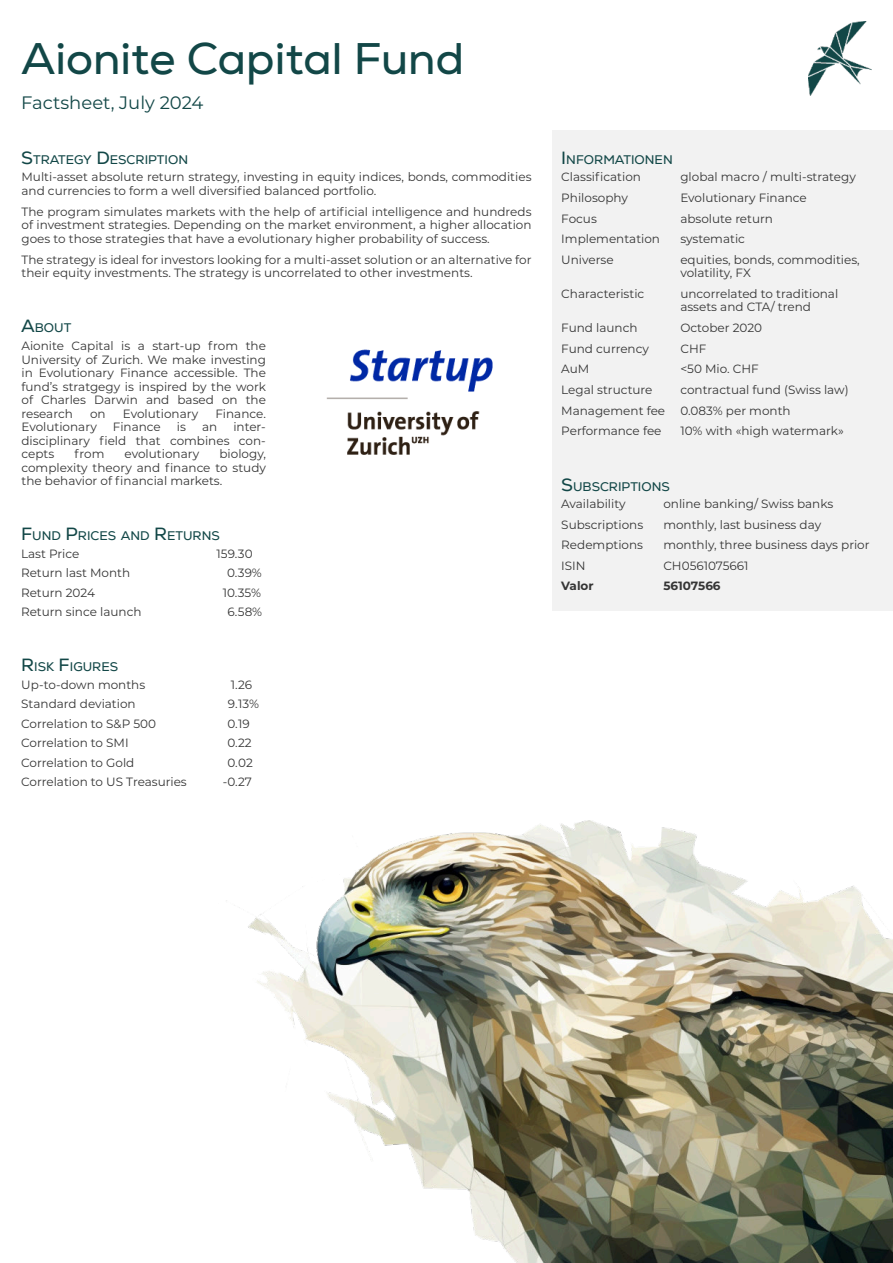
<style>
.page{position:relative;width:893px;height:1263px;background:#fff}
.page>*{position:absolute;margin:0;border:0;box-sizing:border-box;transform-origin:0 0}
.t1{font:45px "Nexa";color:#124747}
.t2{font:18px "Montserrat";color:#124747}
.t3{font:18px "Nexa";color:#124747}
.t4{font:12.75px "Nexa";color:#124747}
.t5{font:12px "Montserrat";color:#353535}
.t6{font:700 12px "Montserrat";color:#353535}
</style>
<div class="page">
<div style="left:553px;top:131px;width:340px;height:480px;background:#f2f2f2"></div>
<img style="left:226px;top:821px;width:667px;height:442px">
<img style="left:326px;top:349px;width:167px;height:106px">
<img style="left:808px;top:21px;width:64px;height:74px">
<p class="t1" style="left:21px;top:29px;width:444px">Aionite Capital Fund</p>
<p class="t2" style="left:21px;top:91px;width:184px">Factsheet, July 2024</p>
<p class="t3" style="left:21px;top:146px;width:13px">S</p>
<p class="t4" style="left:33px;top:151px;width:60px">TRATEGY</p>
<p class="t3" style="left:96px;top:146px;width:15px">D</p>
<p class="t4" style="left:110px;top:151px;width:80px">ESCRIPTION</p>
<p class="t5" style="left:21px;top:170px;width:512px">Multi-asset absolute return strategy, investing in equity indices, bonds, commodities</p>
<p class="t5" style="left:21px;top:183px;width:356px">and currencies to form a well diversified balanced portfolio.</p>
<p class="t5" style="left:21px;top:204px;width:512px">The program simulates markets with the help of artificial intelligence and hundreds</p>
<p class="t5" style="left:21px;top:218px;width:512px">of investment strategies. Depending on the market environment, a higher allocation</p>
<p class="t5" style="left:21px;top:231px;width:470px">goes to those strategies that have a evolutionary higher probability of success.</p>
<p class="t5" style="left:21px;top:252px;width:512px">The strategy is ideal for investors looking for a multi-asset solution or an alternative for</p>
<p class="t5" style="left:21px;top:266px;width:453px">their equity investments. The strategy is uncorrelated to other investments.</p>
<p class="t3" style="left:21px;top:314px;width:15px">A</p>
<p class="t4" style="left:35px;top:320px;width:38px">BOUT</p>
<p class="t5" style="left:21px;top:338px;width:246px">Aionite Capital is a start-up from the</p>
<p class="t5" style="left:21px;top:352px;width:246px">University of Zurich. We make investing</p>
<p class="t5" style="left:21px;top:365px;width:246px">in Evolutionary Finance accessible. The</p>
<p class="t5" style="left:21px;top:379px;width:246px">fund’s stratgegy is inspired by the work</p>
<p class="t5" style="left:21px;top:392px;width:246px">of Charles Darwin and based on the</p>
<p class="t5" style="left:21px;top:406px;width:53px">research</p>
<p class="t5" style="left:90px;top:406px;width:17px">on</p>
<p class="t5" style="left:123px;top:406px;width:77px">Evolutionary</p>
<p class="t5" style="left:215px;top:406px;width:52px">Finance.</p>
<p class="t5" style="left:21px;top:419px;width:77px">Evolutionary</p>
<p class="t5" style="left:113px;top:419px;width:49px">Finance</p>
<p class="t5" style="left:177px;top:419px;width:11px">is</p>
<p class="t5" style="left:202px;top:419px;width:17px">an</p>
<p class="t5" style="left:233px;top:419px;width:34px">inter-</p>
<p class="t5" style="left:21px;top:433px;width:246px">disciplinary field that combines con-</p>
<p class="t5" style="left:21px;top:446px;width:34px">cepts</p>
<p class="t5" style="left:74px;top:446px;width:31px">from</p>
<p class="t5" style="left:125px;top:446px;width:76px">evolutionary</p>
<p class="t5" style="left:219px;top:446px;width:48px">biology,</p>
<p class="t5" style="left:21px;top:460px;width:246px">complexity theory and finance to study</p>
<p class="t5" style="left:21px;top:473px;width:202px">the behavior of financial markets.</p>
<p class="t3" style="left:21px;top:522px;width:13px">F</p>
<p class="t4" style="left:32px;top:527px;width:30px">UND</p>
<p class="t3" style="left:66px;top:522px;width:14px">P</p>
<p class="t4" style="left:78px;top:527px;width:73px">RICES AND</p>
<p class="t3" style="left:154px;top:522px;width:14px">R</p>
<p class="t4" style="left:167px;top:527px;width:54px">ETURNS</p>
<p class="t5" style="left:21px;top:546px;width:60px">Last Price</p>
<p class="t5" style="left:217px;top:546px;width:37px">159. 30</p>
<p class="t5" style="left:21px;top:566px;width:111px">Return last Month</p>
<p class="t5" style="left:227px;top:566px;width:36px">0. 39%</p>
<p class="t5" style="left:21px;top:585px;width:76px">Return 2024</p>
<p class="t5" style="left:223px;top:585px;width:40px">10. 35%</p>
<p class="t5" style="left:21px;top:605px;width:122px">Return since launch</p>
<p class="t5" style="left:227px;top:605px;width:36px">6. 58%</p>
<p class="t3" style="left:21px;top:653px;width:14px">R</p>
<p class="t4" style="left:34px;top:659px;width:21px">ISK</p>
<p class="t3" style="left:59px;top:653px;width:13px">F</p>
<p class="t4" style="left:70px;top:659px;width:50px">IGURES</p>
<p class="t5" style="left:21px;top:677px;width:126px">Up-to-down months</p>
<p class="t5" style="left:231px;top:677px;width:23px">1. 26</p>
<p class="t5" style="left:21px;top:697px;width:116px">Standard deviation</p>
<p class="t5" style="left:228px;top:697px;width:33px">9. 13%</p>
<p class="t5" style="left:21px;top:716px;width:136px">Correlation to S&amp;P 500</p>
<p class="t5" style="left:227px;top:716px;width:24px">0. 19</p>
<p class="t5" style="left:21px;top:736px;width:109px">Correlation to SMI</p>
<p class="t5" style="left:227px;top:736px;width:26px">0. 22</p>
<p class="t5" style="left:21px;top:755px;width:115px">Correlation to Gold</p>
<p class="t5" style="left:227px;top:755px;width:27px">0. 02</p>
<p class="t5" style="left:21px;top:775px;width:167px">Correlation to US Treasuries</p>
<p class="t5" style="left:223px;top:775px;width:31px">-0. 27</p>
<p class="t3" style="left:561px;top:146px;width:6px">I</p>
<p class="t4" style="left:566px;top:151px;width:108px">NFORMATIONEN</p>
<p class="t5" style="left:561px;top:170px;width:81px">Classification</p>
<p class="t5" style="left:680px;top:170px;width:177px">global macro / multi-strategy</p>
<p class="t5" style="left:561px;top:190px;width:68px">Philosophy</p>
<p class="t5" style="left:680px;top:190px;width:128px">Evolutionary Finance</p>
<p class="t5" style="left:561px;top:211px;width:37px">Focus</p>
<p class="t5" style="left:680px;top:211px;width:94px">absolute return</p>
<p class="t5" style="left:561px;top:232px;width:100px">Implementation</p>
<p class="t5" style="left:680px;top:232px;width:66px">systematic</p>
<p class="t5" style="left:561px;top:253px;width:54px">Universe</p>
<p class="t5" style="left:680px;top:253px;width:181px">equities, bonds, commodities,</p>
<p class="t5" style="left:680px;top:266px;width:72px">volatility, FX</p>
<p class="t5" style="left:561px;top:286px;width:85px">Characteristic</p>
<p class="t5" style="left:680px;top:286px;width:159px">uncorrelated to traditional</p>
<p class="t5" style="left:680px;top:300px;width:132px">assets and CTA/ trend</p>
<p class="t5" style="left:561px;top:320px;width:78px">Fund launch</p>
<p class="t5" style="left:680px;top:320px;width:83px">October 2020</p>
<p class="t5" style="left:561px;top:341px;width:89px">Fund currency</p>
<p class="t5" style="left:680px;top:341px;width:27px">CHF</p>
<p class="t5" style="left:561px;top:362px;width:30px">AuM</p>
<p class="t5" style="left:680px;top:362px;width:80px">&lt;50 Mio. CHF</p>
<p class="t5" style="left:561px;top:382px;width:93px">Legal structure</p>
<p class="t5" style="left:680px;top:382px;width:170px">contractual fund (Swiss law)</p>
<p class="t5" style="left:561px;top:403px;width:105px">Management fee</p>
<p class="t5" style="left:680px;top:403px;width:112px">0.083% per month</p>
<p class="t5" style="left:561px;top:424px;width:102px">Performance fee</p>
<p class="t5" style="left:680px;top:424px;width:165px">10% with «high watermark»</p>
<p class="t3" style="left:561px;top:473px;width:13px">S</p>
<p class="t4" style="left:573px;top:478px;width:98px">UBSCRIPTIONS</p>
<p class="t5" style="left:561px;top:496px;width:66px">Availability</p>
<p class="t5" style="left:663px;top:496px;width:171px">online banking/ Swiss banks</p>
<p class="t5" style="left:561px;top:517px;width:83px">Subscriptions</p>
<p class="t5" style="left:663px;top:517px;width:159px">monthly, last business day</p>
<p class="t5" style="left:561px;top:537px;width:83px">Redemptions</p>
<p class="t5" style="left:663px;top:537px;width:208px">monthly, three business days prior</p>
<p class="t5" style="left:561px;top:558px;width:26px">ISIN</p>
<p class="t5" style="left:663px;top:558px;width:87px">CH0561075661</p>
<p class="t6" style="left:561px;top:578px;width:34px">Valor</p>
<p class="t6" style="left:663px;top:578px;width:59px">56107566</p>
</div>
